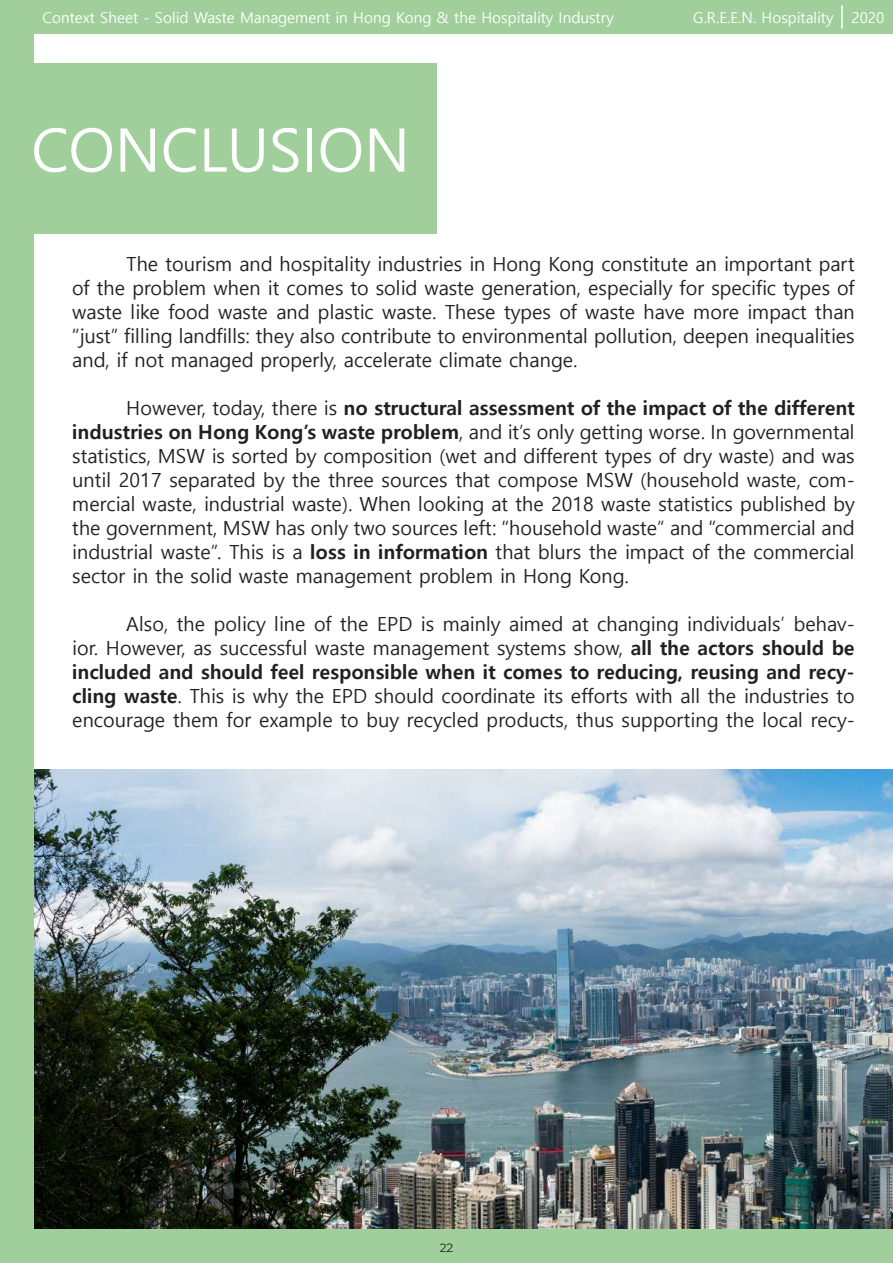
<style>
.page{position:relative;width:893px;height:1263px;background:#a0cf9c}
.page>*{position:absolute;margin:0;border:0;box-sizing:border-box;transform-origin:0 0}
.t1{font:60px "Malgun Gothic";color:#fff}
.t2{font:19.5px/24px "Malgun Gothic";color:#231f20;text-align:justify}
.t3{font:15px "Malgun Gothic";color:#fff}
.t4{font:12px "Montserrat";color:#231f20}
.s1{font-weight:700}
</style>
<div class="page">
<hr style="left:841px;top:5px;width:2px;height:24px;background:#fff">
<div style="left:34px;top:34px;width:859px;height:1195px;background:#fff"></div>
<div style="left:0;top:64px;width:437px;height:170px;background:#a0cf9c"></div>
<img style="left:34px;top:770px;width:859px;height:459px">
<p class="t3" style="left:43px;top:9px;width:573px">Context Sheet - Solid Waste Management in Hong Kong &amp; the Hospitality Industry</p>
<p class="t3" style="left:693px;top:9px;width:193px">G.R.E.E.N. Hospitality 2020</p>
<h1 class="t1" style="left:31px;top:116px;width:380px">CONCLUSION</h1>
<p class="t2" style="left:72px;top:252px;width:784px;text-indent:54px">The tourism and hospitality industries in Hong Kong constitute an important part of the problem when it comes to solid waste generation, especially for specific types of waste like food waste and plastic waste. These types of waste have more impact than “just” filling landfills: they also contribute to environmental pollution, deepen inequalities and, if not managed properly, accelerate climate change.</p>
<p class="t2" style="left:72px;top:396px;width:784px;text-indent:54px">However, today, there is <span class="s1">no structural assessment of the impact of the different industries on Hong Kong’s waste problem</span>, and it’s only getting worse. In governmental statistics, MSW is sorted by composition (wet and different types of dry waste) and was until 2017 separated by the three sources that compose MSW (household waste, com&shy;mercial waste, industrial waste). When looking at the 2018 waste statistics published by the government, MSW has only two sources left: “household waste” and “commercial and industrial waste”. This is a <span class="s1">loss in information</span> that blurs the impact of the commercial sector in the solid waste management problem in Hong Kong.</p>
<p class="t2" style="left:72px;top:612px;width:784px;text-indent:54px">Also, the policy line of the EPD is mainly aimed at changing individuals’ behav&shy;ior. However, as successful waste management systems show, <span class="s1">all the actors should be included and should feel responsible when it comes to reducing, reusing and recy&shy;cling waste</span>. This is why the EPD should coordinate its efforts with all the industries to encourage them for example to buy recycled products, thus supporting the local recy-</p>
<p class="t4" style="left:440px;top:1239px;width:15px">22</p>
</div>
